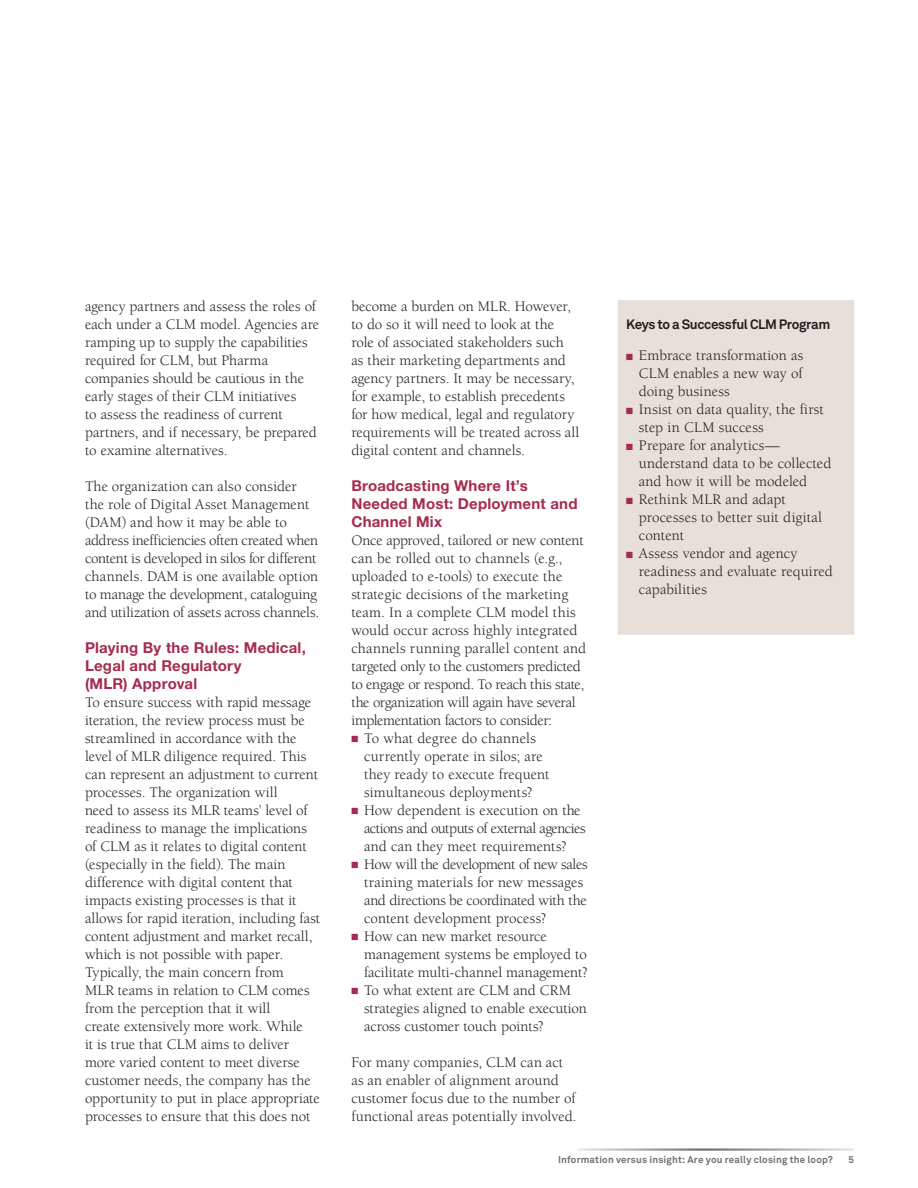
<style>
.page{position:relative;width:918px;height:1188px;background:#fff}
.page>*{position:absolute;margin:0;border:0;box-sizing:border-box;transform-origin:0 0}
.t1{font:15px/18px "Berkeley";color:#231f20}
.t2{font:15px "Berkeley";letter-spacing:-.03em;color:#231f20}
.t3{font:700 15px/18px "Helvetica Neue LT Std";letter-spacing:.015em;color:#a62b4d}
.t4{font:15px "Berkeley";letter-spacing:-.04em;color:#231f20}
.t5{font:15px "Berkeley";letter-spacing:-.02em;color:#231f20}
.t6{font:15px "Berkeley";letter-spacing:-.025em;color:#231f20}
.t7{font:15px "Berkeley";letter-spacing:.02em;color:#231f20}
.t8{font:700 13.5px "Akkurat Pro";letter-spacing:-.03em;color:#231f20}
.t9{font:700 9.75px "Akkurat Pro";letter-spacing:.02em;color:#6d6e70}
</style>
<div class="page">
<div style="left:618px;top:300px;width:236px;height:335px;background:#e7dfda"></div>
<svg style="left:626px;top:353px;width:9px;height:7px"></svg>
<svg style="left:626px;top:407px;width:9px;height:7px"></svg>
<svg style="left:626px;top:443px;width:9px;height:7px"></svg>
<svg style="left:626px;top:497px;width:9px;height:7px"></svg>
<svg style="left:626px;top:551px;width:9px;height:7px"></svg>
<p class="t1" style="left:85px;top:298px;width:236px">agency partners and assess the roles of each under a CLM model. Agencies are ramping up to supply the capabilities required for CLM, but Pharma companies should be cautious in the early stages of their CLM initiatives<br>to assess the readiness of current partners, and if necessary, be prepared to examine alternatives.</p>
<p class="t1" style="left:85px;top:478px;width:236px">The organization can also consider the role of Digital Asset Management (DAM) and how it may be able to address inefficiencies often created when content is developed in silos for different channels. DAM is one available option to manage the development, cataloguing and utilization of assets across channels.</p>
<p class="t3" style="left:85px;top:640px;width:222px">Playing By the Rules: Medical,<br>Legal and Regulatory<br>(MLR) Approval</p>
<p class="t1" style="left:85px;top:694px;width:237px">To ensure success with rapid message iteration, the review process must be streamlined in accordance with the level of MLR diligence required. This can represent an adjustment to current processes. The organization will<br>need to assess its MLR teams’ level of readiness to manage the implications of CLM as it relates to digital content (especially in the field). The main difference with digital content that impacts existing processes is that it allows for rapid iteration, including fast content adjustment and market recall, which is not possible with paper.<br>Typically, the main concern from<br>MLR teams in relation to CLM comes from the perception that it will<br>create extensively more work. While<br>it is true that CLM aims to deliver more varied content to meet diverse customer needs, the company has the opportunity to put in place appropriate processes to ensure that this does not</p>
<p class="t1" style="left:351px;top:298px;width:229px">become a burden on MLR. However, to do so it will need to look at the role of associated stakeholders such as their marketing departments and agency partners. It may be necessary, for example, to establish precedents for how medical, legal and regulatory requirements will be treated across all digital content and channels.</p>
<p class="t3" style="left:351px;top:478px;width:228px">Broadcasting Where It’s<br>Needed Most: Deployment and<br>Channel Mix</p>
<p class="t5" style="left:351px;top:534px;width:234px">Once approved, tailored or new content</p>
<p class="t1" style="left:351px;top:550px;width:213px">can be rolled out to channels (e.g.,</p>
<p class="t1" style="left:351px;top:568px;width:213px">uploaded to e-tools) to execute the</p>
<p class="t1" style="left:351px;top:586px;width:219px">strategic decisions of the marketing</p>
<p class="t1" style="left:351px;top:604px;width:226px">team. In a complete CLM model this</p>
<p class="t1" style="left:351px;top:622px;width:228px">would occur across highly integrated</p>
<p class="t1" style="left:351px;top:640px;width:236px">channels running parallel content and</p>
<p class="t2" style="left:351px;top:660px;width:231px">targeted only to the customers predicted</p>
<p class="t2" style="left:351px;top:678px;width:235px">to engage or respond. To reach this state,</p>
<p class="t1" style="left:351px;top:694px;width:226px">the organization will again have several</p>
<p class="t2" style="left:351px;top:714px;width:202px">implementation factors to consider:</p>
<p class="t1" style="left:364px;top:730px;width:173px">To what degree do channels</p>
<p class="t1" style="left:364px;top:748px;width:180px">currently operate in silos; are</p>
<p class="t1" style="left:364px;top:766px;width:187px">they ready to execute frequent</p>
<p class="t1" style="left:364px;top:784px;width:170px">simultaneous deployments?</p>
<p class="t1" style="left:364px;top:802px;width:218px">How dependent is execution on the</p>
<p class="t4" style="left:364px;top:822px;width:223px">actions and outputs of external agencies</p>
<p class="t1" style="left:364px;top:838px;width:204px">and can they meet requirements?</p>
<p class="t2" style="left:364px;top:858px;width:225px">How will the development of new sales</p>
<p class="t7" style="left:364px;top:876px;width:221px">training materials for new messages</p>
<p class="t6" style="left:364px;top:894px;width:224px">and directions be coordinated with the</p>
<p class="t1" style="left:364px;top:910px;width:184px">content development process?</p>
<p class="t1" style="left:364px;top:928px;width:184px">How can new market resource</p>
<p class="t1" style="left:364px;top:946px;width:224px">management systems be employed to</p>
<p class="t1" style="left:364px;top:964px;width:225px">facilitate multi-channel management?</p>
<p class="t1" style="left:364px;top:982px;width:208px">To what extent are CLM and CRM</p>
<p class="t1" style="left:364px;top:1000px;width:224px">strategies aligned to enable execution</p>
<p class="t1" style="left:364px;top:1018px;width:181px">across customer touch points?</p>
<p class="t1" style="left:351px;top:1054px;width:227px">For many companies, CLM can act as an enabler of alignment around customer focus due to the number of functional areas potentially involved.</p>
<p class="t8" style="left:626px;top:319px;width:206px">Keys to a Successful CLM Program</p>
<p class="t1" style="left:639px;top:348px;width:196px">Embrace transformation as<br>CLM enables a new way of doing business<br>Insist on data quality, the first step in CLM success<br>Prepare for analytics— understand data to be collected and how it will be modeled<br>Rethink MLR and adapt processes to better suit digital content<br>Assess vendor and agency readiness and evaluate required capabilities</p>
<p class="t9" style="left:558px;top:1156px;width:276px">Information versus insight: Are you really closing the loop?</p>
<p class="t9" style="left:849px;top:1156px;width:7px">5</p>
</div>
